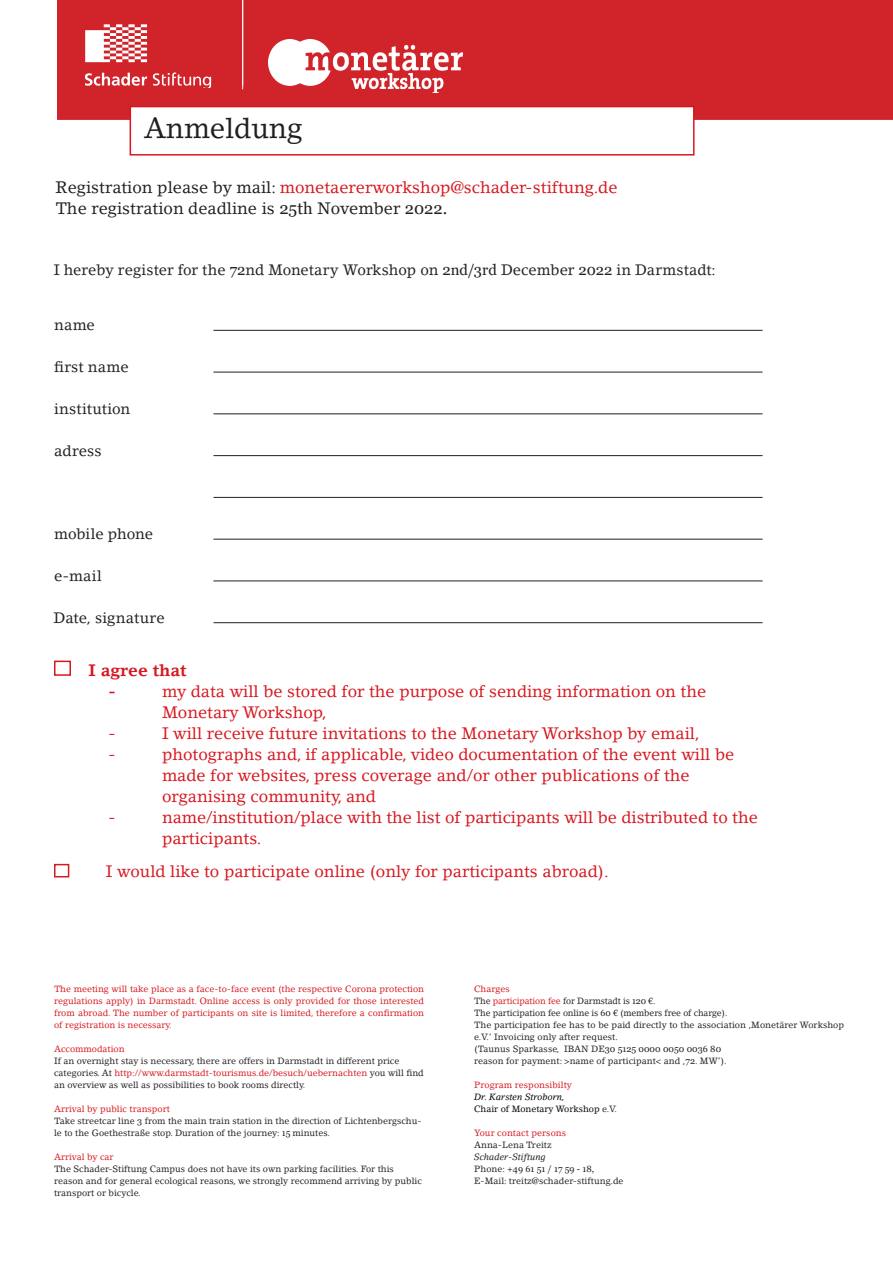
<style>
.page{position:relative;width:893px;height:1263px;background:#fff}
.page>*{position:absolute;margin:0;border:0;box-sizing:border-box;transform-origin:0 0}
.t1{font:28.5px "Lino Letter Std";color:#231f20}
.t2{font:16.5px/21px "Lino Letter Std";color:#d7171f}
.t3{font:16.5px "Lino Letter Std";color:#231f20}
.t4{font:700 16.5px "Lino Letter Std";color:#d7171f}
.E2_Programm_Uhrzeit{font:15px "Lino Letter Std";color:#231f20}
.E3_Form_Ausfüllberei{font:15px "Lino Letter Std";color:#231f20}
._3__Absatz_rot{font:9px/12px "Lino Letter Std";color:#231f20}
.t5{font:9px/12px "Lino Letter Std";color:#d71920;text-align:justify}
.t6{font:9px/12px "Lino Letter Std";color:#000}
._3__Absatz_rot-2{font:9px "Lino Letter Std";letter-spacing:.005em;color:#d7171f}
._3__Absatz_rot-3{font:9px "Georgia";letter-spacing:.005em;color:#231f20}
._3__Absatz_rot-4{font:italic 9px "Lino Letter Std";letter-spacing:.005em;color:#231f20}
.s1{color:#231f20}
.s2{font-family:"Georgia"}
.s3{color:#d7171f}
.s4{font-style:italic}
.s5{font-family:"Lino Letter Std"}
</style>
<div class="page">
<div style="left:57px;top:0;width:836px;height:121px;background:#d1232a"></div>
<hr style="left:242px;top:0;width:1px;height:89px;background:#fff">
<hr style="left:213px;top:330px;width:550px;height:1px;background:#231f20">
<hr style="left:213px;top:372px;width:550px;height:1px;background:#231f20">
<hr style="left:213px;top:414px;width:550px;height:1px;background:#231f20">
<hr style="left:213px;top:455px;width:550px;height:1px;background:#231f20">
<hr style="left:213px;top:497px;width:550px;height:1px;background:#231f20">
<hr style="left:213px;top:539px;width:550px;height:1px;background:#231f20">
<hr style="left:213px;top:581px;width:550px;height:1px;background:#231f20">
<hr style="left:213px;top:622px;width:550px;height:1px;background:#231f20">
<div style="left:130px;top:106px;width:564px;height:50px;background:#fff;border:2px solid #d7171f"></div>
<div style="left:54px;top:661px;width:17px;height:15px;border:2px solid #d7171f"></div>
<div style="left:54px;top:864px;width:15px;height:13px;border:2px solid #d71920"></div>
<svg style="left:85px;top:24px;width:62px;height:38px"></svg>
<svg style="left:85px;top:73px;width:62px;height:13px"></svg>
<svg style="left:153px;top:72px;width:58px;height:16px"></svg>
<img style="left:269px;top:39px;width:193px;height:54px">
<p class="t1" style="left:144px;top:111px;width:160px">Anmeldung</p>
<p class="t2" style="left:55px;top:176px;width:563px"><span class="s1">Registration please by mail:</span> monetaererworkshop@schader-stiftung.de</p>
<p class="t3" style="left:55px;top:198px;width:393px">The registration deadline is <span class="s2">25th</span> November <span class="s2">2022.</span></p>
<p class="E2_Programm_Uhrzeit" style="left:54px;top:261px;width:664px">I hereby register for the <span class="s2">72</span>nd Monetary Workshop on <span class="s2">2nd/3rd</span> December <span class="s2">2022</span> in Darmstadt:</p>
<p class="E3_Form_Ausfüllberei" style="left:54px;top:316px;width:42px">name</p>
<p class="E3_Form_Ausfüllberei" style="left:54px;top:358px;width:76px">first name</p>
<p class="E3_Form_Ausfüllberei" style="left:54px;top:400px;width:78px">institution</p>
<p class="E3_Form_Ausfüllberei" style="left:54px;top:441px;width:49px">adress</p>
<p class="E3_Form_Ausfüllberei" style="left:54px;top:525px;width:100px">mobile phone</p>
<p class="E3_Form_Ausfüllberei" style="left:54px;top:567px;width:49px">e-mail</p>
<p class="E3_Form_Ausfüllberei" style="left:54px;top:608px;width:113px">Date, signature</p>
<p class="t4" style="left:88px;top:660px;width:100px">I agree that</p>
<p class="t4" style="left:108px;top:681px;width:9px">-</p>
<p class="t2" style="left:162px;top:680px;width:546px">my data will be stored for the purpose of sending information on the<br>Monetary Workshop,</p>
<p class="t2" style="left:108px;top:722px;width:9px">-</p>
<p class="t2" style="left:162px;top:722px;width:539px">I will receive future invitations to the Monetary Workshop by email,</p>
<p class="t2" style="left:108px;top:743px;width:9px">-</p>
<p class="t2" style="left:162px;top:743px;width:574px">photographs and, if applicable, video documentation of the event will be made for websites, press coverage and/or other publications of the organising community, and</p>
<p class="t2" style="left:108px;top:806px;width:9px">-</p>
<p class="t2" style="left:162px;top:806px;width:597px">name/institution/place with the list of participants will be distributed to the participants.</p>
<p class="t2" style="left:106px;top:860px;width:504px">I would like to participate online (only for participants abroad).</p>
<p class="t5" style="left:54px;top:983px;width:372px">The meeting will take place as a face-to-face event (the respective Corona protection regulations apply) in Darmstadt. Online access is only provided for those interested from abroad. The number of participants on site is limited, therefore a confirmation of registration is necessary.</p>
<p class="t5" style="left:54px;top:1043px;width:72px">Accommodation</p>
<p class="_3__Absatz_rot" style="left:54px;top:1055px;width:371px">If an overnight stay is necessary, there are offers in Darmstadt in different price categories. At <span class="s3">http://www.darmstadt-tourismus.de/besuch/uebernachten</span> you will find an overview as well as possibilities to book rooms directly.</p>
<p class="t5" style="left:54px;top:1103px;width:117px">Arrival by public transport</p>
<p class="_3__Absatz_rot" style="left:54px;top:1115px;width:369px">Take streetcar line <span class="s2">3</span> from the main train station in the direction of Lichtenbergschu&shy;le to the Goethestraße stop. Duration of the journey: <span class="s2">15</span> minutes.</p>
<p class="t5" style="left:54px;top:1151px;width:61px">Arrival by car</p>
<p class="_3__Absatz_rot" style="left:54px;top:1163px;width:369px">The Schader-Stiftung Campus does not have its own parking facilities. For this reason and for general ecological reasons, we strongly recommend arriving by public transport or bicycle.</p>
<p class="_3__Absatz_rot-2" style="left:474px;top:983px;width:37px">Charges</p>
<p class="_3__Absatz_rot" style="left:474px;top:995px;width:183px">The <span class="s3">participation fee</span> for Darmstadt is <span class="s2">120</span> €.</p>
<p class="_3__Absatz_rot" style="left:474px;top:1007px;width:255px">The participation fee online is <span class="s2">60</span> € (members free of charge).</p>
<p class="_3__Absatz_rot" style="left:474px;top:1019px;width:372px">The participation fee has to be paid directly to the association ‚Monetärer Workshop e.V.‘ Invoicing only after request.</p>
<p class="_3__Absatz_rot" style="left:474px;top:1043px;width:249px">(Taunus Sparkasse, IBAN DE<span class="s2">30 5125 0000 0050 0036 80</span></p>
<p class="_3__Absatz_rot" style="left:474px;top:1055px;width:254px">reason for payment: &gt;name of participant&lt; and ‚<span class="s2">72</span>. MW‘).</p>
<p class="_3__Absatz_rot-2" style="left:474px;top:1079px;width:99px">Program responsibilty</p>
<p class="t6" style="left:474px;top:1091px;width:144px"><span class="s4">Dr. Karsten Stroborn,<br></span>Chair of Monetary Workshop <span class="s1">e.V.</span></p>
<p class="_3__Absatz_rot-2" style="left:474px;top:1127px;width:93px">Your contact persons</p>
<p class="_3__Absatz_rot" style="left:474px;top:1139px;width:79px">Anna-Lena Treitz</p>
<p class="_3__Absatz_rot-4" style="left:474px;top:1151px;width:73px">Schader-Stiftung</p>
<p class="_3__Absatz_rot-3" style="left:474px;top:1163px;width:122px"><span class="s5">Phone:</span> +49 61 51 / 17 59 - 18,</p>
<p class="_3__Absatz_rot" style="left:474px;top:1175px;width:151px">E-Mail: treitz@schader-stiftung.de</p>
</div>
